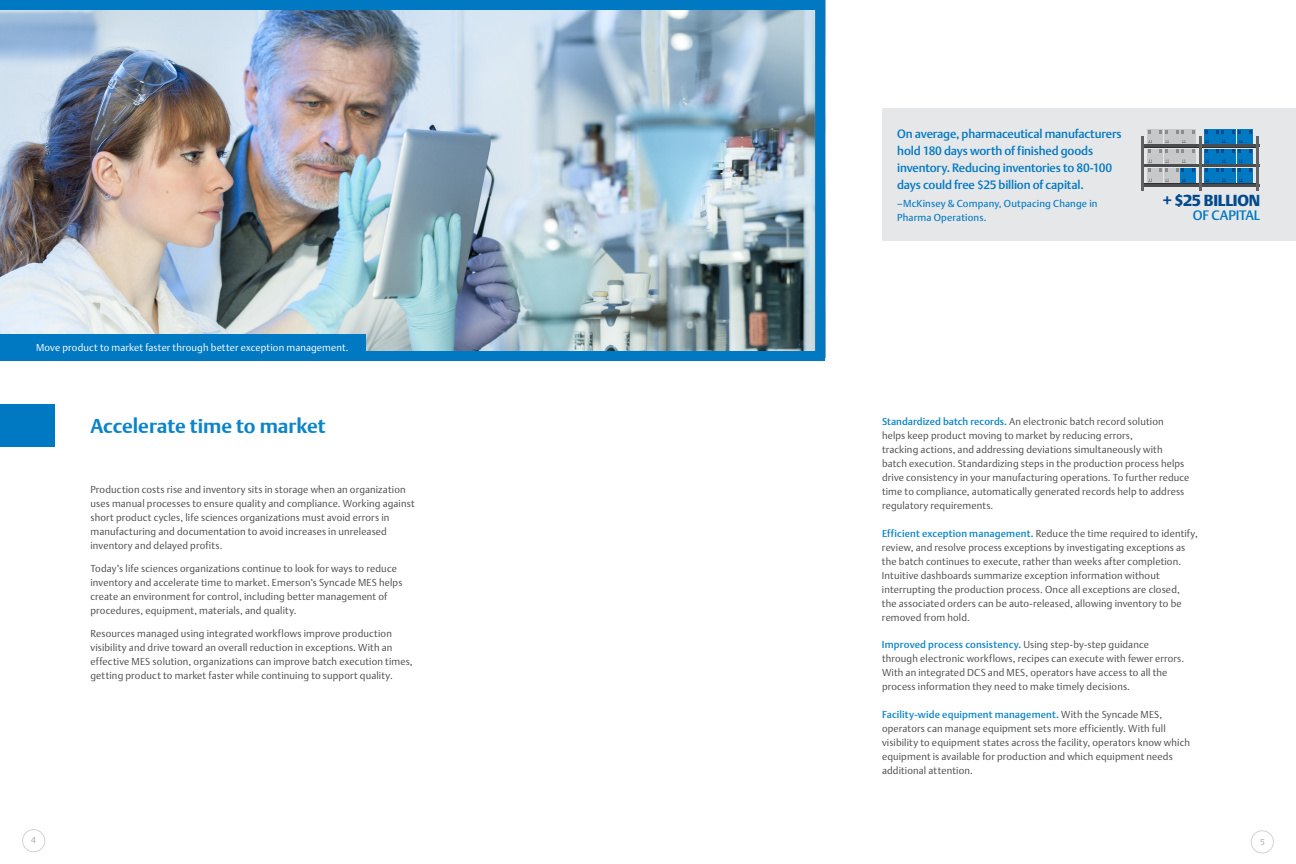
<style>
.page{position:relative;width:1296px;height:864px;background:#fff}
.page>*{position:absolute;margin:0;border:0;box-sizing:border-box;transform-origin:0 0}
.t1{font:700 20px "DTL Argo T";color:#0c85c8}
.Pagaraph_-_Main{font:900 15.8px "DTL Argo T";letter-spacing:-.01em;color:#004a8d}
.Pagaraph_-_Main-2{font:500 13.6px "DTL Argo T";letter-spacing:-.01em;color:#0079c2}
.Pagaraph_-_Main-3{font:500 12px/17px "DTL Argo T";letter-spacing:-.015em;color:#0079c2}
.Pagaraph_-_Main-4{font:300 10px/14px "DTL Argo T";letter-spacing:.015em;color:#4b4c4d}
.Pagaraph_-_Main-5{font:300 10px "DTL Argo T";letter-spacing:.01em;color:#fff}
.Pagaraph_-_Main-6{font:10px/14px "DTL Argo T";letter-spacing:.015em;color:#0079c2}
.t2{font:8.5px "DTL Argo T";color:#adaeb2}
.s1{font-weight:500;color:#0c85c8}
</style>
<div class="page">
<div style="left:22px;top:829px;width:23px;height:23px;border:1px solid #d1d2d4;border-radius:50%"></div>
<div style="left:1251px;top:830px;width:23px;height:23px;border:1px solid #d1d2d4;border-radius:50%"></div>
<div style="left:0;top:404px;width:55px;height:42px;background:#0079c2"></div>
<img style="left:0;top:0;width:825px;height:361px">
<div style="left:0;top:335px;width:366px;height:23px;background:#0079c2"></div>
<div style="left:882px;top:108px;width:414px;height:132px;background:#e6e7e9"></div>
<div style="left:1147px;top:149px;width:16px;height:14px;background:#c7c8ca"></div>
<div style="left:1164px;top:149px;width:16px;height:14px;background:#c7c8ca"></div>
<div style="left:1181px;top:149px;width:15px;height:14px;background:#c7c8ca"></div>
<div style="left:1204px;top:149px;width:16px;height:14px;background:#0079c2"></div>
<div style="left:1221px;top:149px;width:15px;height:14px;background:#0079c2"></div>
<div style="left:1237px;top:149px;width:16px;height:14px;background:#0079c2"></div>
<div style="left:1147px;top:168px;width:16px;height:14px;background:#c7c8ca"></div>
<svg style="left:1148px;top:159px;width:4px;height:13px"></svg>
<div style="left:1164px;top:168px;width:16px;height:14px;background:#c7c8ca"></div>
<svg style="left:1160px;top:159px;width:9px;height:13px"></svg>
<svg style="left:1165px;top:178px;width:4px;height:4px"></svg>
<div style="left:1181px;top:168px;width:15px;height:14px;background:#0079c2"></div>
<svg style="left:1176px;top:159px;width:10px;height:13px"></svg>
<svg style="left:1182px;top:178px;width:4px;height:4px"></svg>
<div style="left:1204px;top:168px;width:16px;height:14px;background:#0079c2"></div>
<svg style="left:1205px;top:159px;width:4px;height:13px"></svg>
<svg style="left:1205px;top:178px;width:4px;height:4px"></svg>
<div style="left:1221px;top:168px;width:15px;height:14px;background:#0079c2"></div>
<svg style="left:1216px;top:159px;width:10px;height:13px"></svg>
<svg style="left:1222px;top:178px;width:4px;height:4px"></svg>
<div style="left:1237px;top:168px;width:16px;height:14px;background:#0079c2"></div>
<svg style="left:1233px;top:159px;width:9px;height:13px"></svg>
<div style="left:1147px;top:130px;width:16px;height:14px;background:#c7c8ca"></div>
<svg style="left:1148px;top:140px;width:4px;height:13px"></svg>
<div style="left:1164px;top:130px;width:16px;height:14px;background:#c7c8ca"></div>
<svg style="left:1160px;top:130px;width:7px;height:3px"></svg>
<svg style="left:1160px;top:140px;width:9px;height:13px"></svg>
<div style="left:1181px;top:130px;width:15px;height:14px;background:#c7c8ca"></div>
<svg style="left:1176px;top:130px;width:8px;height:3px"></svg>
<svg style="left:1176px;top:140px;width:10px;height:13px"></svg>
<div style="left:1204px;top:130px;width:16px;height:14px;background:#0079c2"></div>
<svg style="left:1205px;top:140px;width:4px;height:13px"></svg>
<div style="left:1221px;top:130px;width:15px;height:14px;background:#0079c2"></div>
<svg style="left:1216px;top:130px;width:8px;height:3px"></svg>
<svg style="left:1216px;top:140px;width:10px;height:13px"></svg>
<div style="left:1237px;top:130px;width:16px;height:14px;background:#0079c2"></div>
<svg style="left:1233px;top:130px;width:8px;height:3px"></svg>
<svg style="left:1233px;top:140px;width:9px;height:13px"></svg>
<hr style="left:1143px;top:147px;width:115px;height:1px;background:#312f30">
<hr style="left:1143px;top:167px;width:115px;height:1px;background:#312f30">
<hr style="left:1143px;top:186px;width:115px;height:1px;background:#312f30">
<hr style="left:1142px;top:144px;width:60px;height:3px;background:#4b4c4d">
<hr style="left:1142px;top:164px;width:60px;height:3px;background:#4b4c4d">
<hr style="left:1142px;top:184px;width:60px;height:2px;background:#4b4c4d">
<hr style="left:1199px;top:144px;width:60px;height:3px;background:#4b4c4d">
<hr style="left:1199px;top:164px;width:60px;height:3px;background:#4b4c4d">
<hr style="left:1199px;top:184px;width:60px;height:2px;background:#4b4c4d">
<hr style="left:1256px;top:137px;width:3px;height:54px;background:#636366">
<hr style="left:1142px;top:137px;width:2px;height:54px;background:#636366">
<hr style="left:1199px;top:137px;width:3px;height:54px;background:#636366">
<p class="Pagaraph_-_Main-5" style="left:36px;top:341px;width:314px">Move product to market faster through better exception management.</p>
<p class="t1" style="left:90px;top:414px;width:237px">Accelerate time to market</p>
<p class="Pagaraph_-_Main-4" style="left:90px;top:482px;width:326px">Production costs rise and inventory sits in storage when an organization uses manual processes to ensure quality and compliance. Working against short product cycles, life sciences organizations must avoid errors in manufacturing and documentation to avoid increases in unreleased inventory and delayed profits.</p>
<p class="Pagaraph_-_Main-4" style="left:90px;top:561px;width:313px">Today’s life sciences organizations continue to look for ways to reduce inventory and accelerate time to market. Emerson’s Syncade MES helps create an environment for control, including better management of procedures, equipment, materials, and quality.</p>
<p class="Pagaraph_-_Main-4" style="left:90px;top:626px;width:324px">Resources managed using integrated workflows improve production visibility and drive toward an overall reduction in exceptions. With an effective MES solution, organizations can improve batch execution times, getting product to market faster while continuing to support quality.</p>
<p class="Pagaraph_-_Main-3" style="left:897px;top:125px;width:226px">On average, pharmaceutical manufacturers hold 180 days worth of finished goods inventory. Reducing inventories to 80-100 days could free $25 billion of capital.</p>
<p class="Pagaraph_-_Main-6" style="left:897px;top:196px;width:202px">–McKinsey &amp; Company, Outpacing Change in<br>Pharma Operations.</p>
<p class="Pagaraph_-_Main" style="left:1163px;top:191px;width:99px">+ $25 BILLION</p>
<p class="Pagaraph_-_Main-2" style="left:1193px;top:207px;width:69px">OF CAPITAL</p>
<p class="Pagaraph_-_Main-4" style="left:882px;top:415px;width:309px"><span class="s1">Standardized batch records.</span> An electronic batch record solution helps keep product moving to market by reducing errors,<br>tracking actions, and addressing deviations simultaneously with batch execution. Standardizing steps in the production process helps drive consistency in your manufacturing operations. To further reduce time to compliance, automatically generated records help to address regulatory requirements.</p>
<p class="Pagaraph_-_Main-4" style="left:882px;top:526px;width:317px"><span class="s1">Efficient exception management.</span> Reduce the time required to identify, review, and resolve process exceptions by investigating exceptions as the batch continues to execute, rather than weeks after completion.<br>Intuitive dashboards summarize exception information without interrupting the production process. Once all exceptions are closed,<br>the associated orders can be auto-released, allowing inventory to be removed from hold.</p>
<p class="Pagaraph_-_Main-4" style="left:882px;top:638px;width:304px"><span class="s1">Improved process consistency.</span> Using step-by-step guidance through electronic workflows, recipes can execute with fewer errors.<br>With an integrated DCS and MES, operators have access to all the process information they need to make timely decisions.</p>
<p class="Pagaraph_-_Main-4" style="left:882px;top:707px;width:310px"><span class="s1">Facility-wide equipment management.</span> With the Syncade MES, operators can manage equipment sets more efficiently. With full visibility to equipment states across the facility, operators know which equipment is available for production and which equipment needs additional attention.</p>
<p class="t2" style="left:31px;top:835px;width:6px">4</p>
<p class="t2" style="left:1260px;top:837px;width:6px">5</p>
</div>
